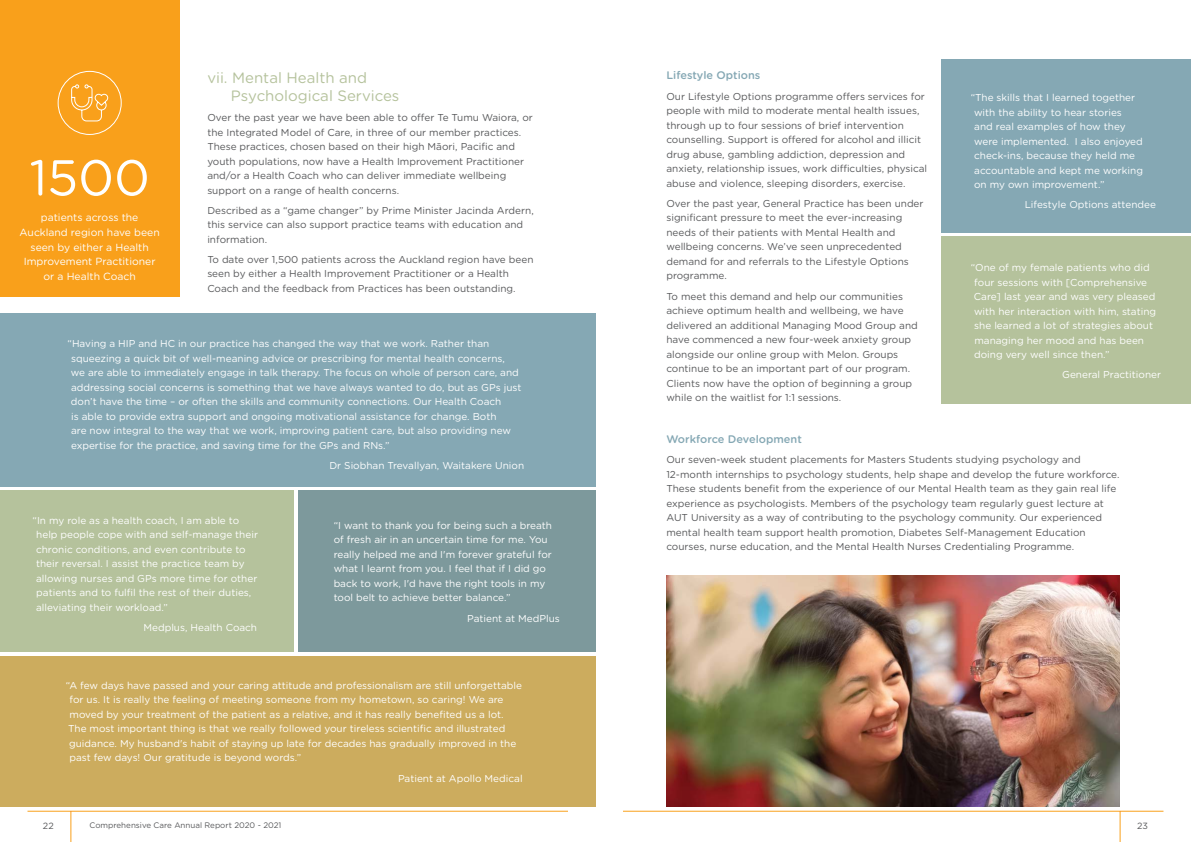
<style>
.page{position:relative;width:1191px;height:842px;background:#fff}
.page>*{position:absolute;margin:0;border:0;box-sizing:border-box;transform-origin:0 0}
.Body_Copy{font:50.2px "Gotham Rounded";color:#fff}
.Heading_3_-_Contents{font:15px/18px "Gotham Rounded";color:#b5c29c}
.Heading_3{font:500 11px "Gotham Rounded";color:#85a8b4}
.Body_Copy-2{font:10.4px/14.7px "Gotham Rounded";color:#fff;text-align:center}
.Body_Copy-3{font:10px/14.5px "Gotham Rounded";color:#fff}
.Body_Copy-4{font:10px/14.5px "Gotham Rounded";color:#58595b}
.t1{font:9px "Gotham Rounded";color:#58595b}
.t2{font:8px "Gotham Rounded";color:#58595b}
</style>
<div class="page">
<hr style="left:27px;top:811px;width:541px;height:1px;background:#f9a01b">
<hr style="left:71px;top:811px;width:1px;height:31px;background:#f9a01b">
<hr style="left:623px;top:811px;width:540px;height:1px;background:#f9a01b">
<hr style="left:1120px;top:811px;width:1px;height:31px;background:#f9a01b">
<div style="left:0;top:0;width:179px;height:297px;background:#f9a01b"></div>
<div style="left:58px;top:71px;width:64px;height:64px;border:1px solid #fff;border-radius:50%"></div>
<svg style="left:71px;top:84px;width:38px;height:38px"></svg>
<div style="left:0;top:313px;width:595px;height:174px;background:#85a8b4"></div>
<div style="left:0;top:490px;width:293px;height:162px;background:#b5c29c"></div>
<div style="left:298px;top:490px;width:297px;height:162px;background:#7d999c"></div>
<div style="left:0;top:656px;width:595px;height:150px;background:#ccac5e"></div>
<div style="left:941px;top:59px;width:250px;height:174px;background:#85a8b4"></div>
<div style="left:941px;top:237px;width:250px;height:167px;background:#b5c29c"></div>
<img style="left:666px;top:575px;width:454px;height:231px">
<p class="Body_Copy" style="left:29px;top:143px;width:122px">1500</p>
<p class="Body_Copy-2" style="left:20px;top:210px;width:142px">patients across the<br>Auckland region have been seen by either a Health<br>Improvement Practitioner or a Health Coach</p>
<p class="Heading_3_-_Contents" style="left:231px;top:68px;width:170px;text-indent:-24px">vii. Mental Health and<br>Psychological Services</p>
<p class="Body_Copy-4" style="left:207px;top:110px;width:327px">Over the past year we have been able to offer Te Tumu Waiora, or the Integrated Model of Care, in three of our member practices.<br>These practices, chosen based on their high Māori, Pacific and youth populations, now have a Health Improvement Practitioner and/or a Health Coach who can deliver immediate wellbeing support on a range of health concerns.</p>
<p class="Body_Copy-4" style="left:207px;top:202px;width:328px">Described as a “game changer” by Prime Minister Jacinda Ardern, this service can also support practice teams with education and information.</p>
<p class="Body_Copy-4" style="left:207px;top:252px;width:328px">To date over 1,500 patients across the Auckland region have been seen by either a Health Improvement Practitioner or a Health<br>Coach and the feedback from Practices has been outstanding.</p>
<p class="Body_Copy-3" style="left:71px;top:336px;width:452px;text-indent:-3px">“Having a HIP and HC in our practice has changed the way that we work. Rather than squeezing a quick bit of well-meaning advice or prescribing for mental health concerns, we are able to immediately engage in talk therapy. The focus on whole of person care, and addressing social concerns is something that we have always wanted to do, but as GPs just don’t have the time – or often the skills and community connections. Our Health Coach<br>is able to provide extra support and ongoing motivational assistance for change. Both<br>are now integral to the way that we work, improving patient care, but also providing new expertise for the practice, and saving time for the GPs and RNs.”</p>
<p class="Body_Copy-3" style="left:329px;top:458px;width:196px">Dr Siobhan Trevallyan, Waitakere Union</p>
<p class="Body_Copy-3" style="left:36px;top:512px;width:223px;text-indent:-3px">“In my role as a health coach, I am able to help people cope with and self-manage their chronic conditions, and even contribute to their reversal. I assist the practice team by allowing nurses and GPs more time for other patients and to fulfil the rest of their duties, alleviating their workload.”</p>
<p class="Body_Copy-3" style="left:143px;top:619px;width:115px">Medplus, Health Coach</p>
<p class="Body_Copy-3" style="left:334px;top:518px;width:220px">“I want to thank you for being such a breath of fresh air in an uncertain time for me. You really helped me and I'm forever grateful for what I learnt from you. I feel that if I did go back to work, I'd have the right tools in my tool belt to achieve better balance.”</p>
<p class="Body_Copy-3" style="left:467px;top:610px;width:94px">Patient at MedPlus</p>
<p class="Body_Copy-3" style="left:66px;top:678px;width:458px">“A few days have passed and your caring attitude and professionalism are still unforgettable for us. It is really the feeling of meeting someone from my hometown, so caring! We are moved by your treatment of the patient as a relative, and it has really benefited us a lot.<br>The most important thing is that we really followed your tireless scientific and illustrated guidance. My husband's habit of staying up late for decades has gradually improved in the past few days! Our gratitude is beyond words.”</p>
<p class="Body_Copy-3" style="left:398px;top:770px;width:126px">Patient at Apollo Medical</p>
<p class="Heading_3" style="left:666px;top:68px;width:96px">Lifestyle Options</p>
<p class="Body_Copy-4" style="left:666px;top:88px;width:262px">Our Lifestyle Options programme offers services for people with mild to moderate mental health issues, through up to four sessions of brief intervention counselling. Support is offered for alcohol and illicit drug abuse, gambling addiction, depression and anxiety, relationship issues, work difficulties, physical abuse and violence, sleeping disorders, exercise.</p>
<p class="Body_Copy-4" style="left:666px;top:196px;width:259px">Over the past year, General Practice has been under significant pressure to meet the ever-increasing needs of their patients with Mental Health and wellbeing concerns. We’ve seen unprecedented demand for and referrals to the Lifestyle Options programme.</p>
<p class="Body_Copy-4" style="left:666px;top:288px;width:253px">To meet this demand and help our communities achieve optimum health and wellbeing, we have delivered an additional Managing Mood Group and have commenced a new four-week anxiety group alongside our online group with Melon. Groups continue to be an important part of our program.<br>Clients now have the option of beginning a group while on the waitlist for 1:1 sessions.</p>
<p class="Heading_3" style="left:666px;top:431px;width:137px">Workforce Development</p>
<p class="Body_Copy-4" style="left:666px;top:452px;width:454px">Our seven-week student placements for Masters Students studying psychology and 12-month internships to psychology students, help shape and develop the future workforce.<br>These students benefit from the experience of our Mental Health team as they gain real life experience as psychologists. Members of the psychology team regularly guest lecture at AUT University as a way of contributing to the psychology community. Our experienced mental health team support health promotion, Diabetes Self-Management Education courses, nurse education, and the Mental Health Nurses Credentialing Programme.</p>
<p class="Body_Copy-3" style="left:974px;top:90px;width:170px;text-indent:-3px">“The skills that I learned together with the ability to hear stories<br>and real examples of how they were implemented. I also enjoyed check-ins, because they held me accountable and kept me working on my own improvement.”</p>
<p class="Body_Copy-3" style="left:1024px;top:197px;width:133px">Lifestyle Options attendee</p>
<p class="Body_Copy-3" style="left:974px;top:260px;width:184px;text-indent:-3px">“One of my female patients who did four sessions with [Comprehensive Care] last year and was very pleased with her interaction with him, stating she learned a lot of strategies about managing her mood and has been doing very well since then.”</p>
<p class="Body_Copy-3" style="left:1062px;top:367px;width:100px">General Practitioner</p>
<p class="t1" style="left:43px;top:819px;width:12px">22</p>
<p class="t2" style="left:90px;top:819px;width:193px">Comprehensive Care Annual Report 2020 - 2021</p>
<p class="t1" style="left:1137px;top:819px;width:12px">23</p>
</div>
